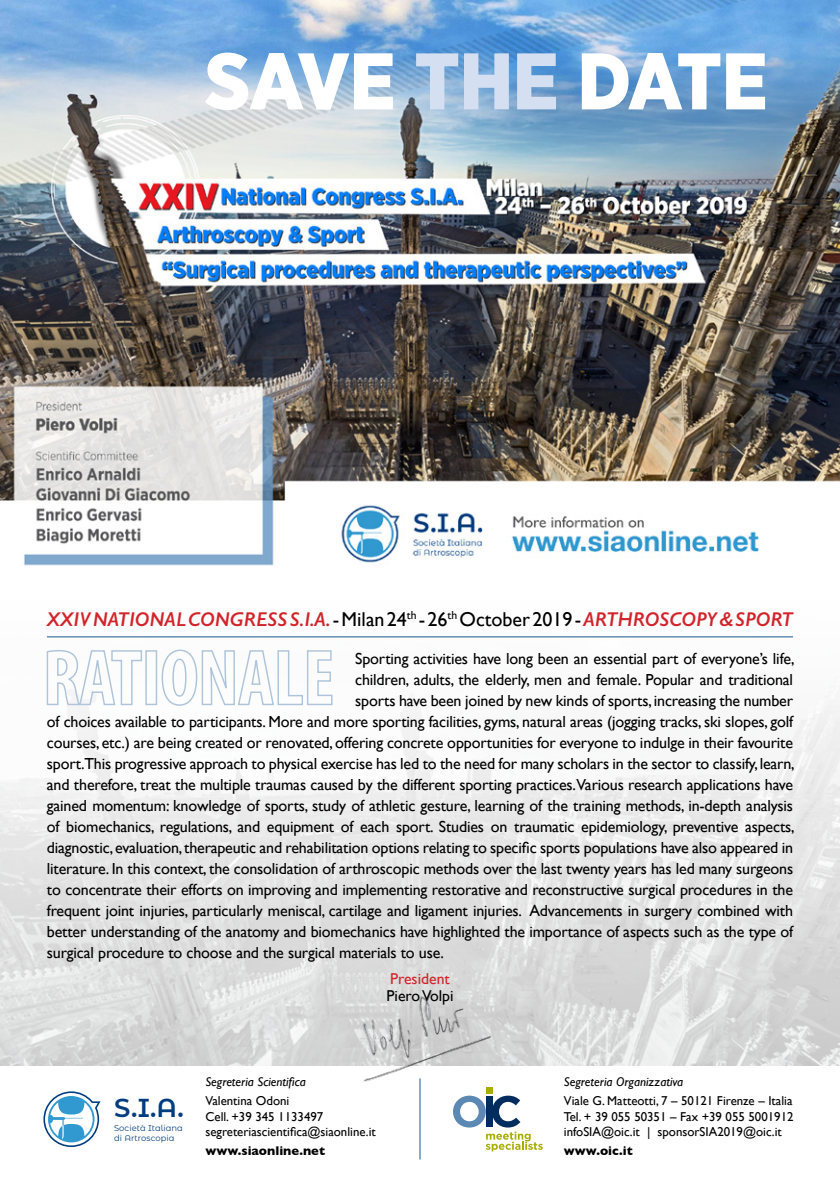
<style>
.page{position:relative;width:840px;height:1191px;background:#fff}
.page>*{position:absolute;margin:0;border:0;box-sizing:border-box;transform-origin:0 0}
.t1{font:900 80px "Gotham Narrow";letter-spacing:-.005em;color:#fff}
.t2{font:600 25.8px "Montserrat Alternates";color:#003d7f}
.t3{font:italic 600 20px "Gill Sans";color:#d2232a}
.t4{font:16px "Gill Sans";letter-spacing:-.01em;color:#000}
.t5{font:15.8px "Gill Sans";color:#000}
.t6{font:15.8px "Gill Sans";color:#d2232a}
.t7{font:12.8px/15.8px "Gill Sans";color:#000}
.t8{font:italic 12.8px "Gill Sans";color:#000}
.t9{font:700 12.8px "Gill Sans";color:#000}
.t10{font:8.4px/9.6px "Montserrat Alternates";letter-spacing:.01em;color:#003d7f}
.s1{color:#d4dff2}
.s2{font-weight:400;font-style:normal;color:#000}
</style>
<div class="page">
<img style="left:0;top:0;width:839px;height:566px">
<img style="left:0;top:636px;width:839px;height:429px">
<img style="left:356px;top:983px;width:141px;height:101px">
<hr style="left:47px;top:636px;width:745px;height:1px;background:#5b89b4">
<svg style="left:43px;top:1091px;width:57px;height:56px"></svg>
<hr style="left:419px;top:1078px;width:1px;height:81px;background:#5b89b4">
<div style="left:485px;top:1087px;width:7px;height:6px;background:#a8ad00"></div>
<svg style="left:453px;top:1095px;width:89px;height:56px"></svg>
<svg style="left:46px;top:649px;width:287px;height:57px"></svg>
<h1 class="t1" style="left:205px;top:28px;width:564px">SAVE <span class="s1">THE</span> DATE</h1>
<p class="t3" style="left:47px;top:607px;width:747px">XXIV NATIONAL CONGRESS S.I.A. <span class="s2">- Milan 24</span><sup>th</sup> <span class="s2">- 26</span><sup>th</sup> <span class="s2">October 2019 -</span> ARTHROSCOPY &amp; SPORT</p>
<p class="t4" style="left:355px;top:649px;width:440px">Sporting activities have long been an essential part of everyone’s life,</p>
<p class="t4" style="left:355px;top:670px;width:439px">children, adults, the elderly, men and female. Popular and traditional</p>
<p class="t4" style="left:355px;top:691px;width:439px">sports have been joined by new kinds of sports, increasing the number</p>
<p class="t4" style="left:47px;top:712px;width:747px">of choices available to participants. More and more sporting facilities, gyms, natural areas (jogging tracks, ski slopes, golf</p>
<p class="t4" style="left:47px;top:733px;width:747px">courses, etc.) are being created or renovated, offering concrete opportunities for everyone to indulge in their favourite</p>
<p class="t4" style="left:47px;top:754px;width:749px">sport.This progressive approach to physical exercise has led to the need for many scholars in the sector to classify, learn,</p>
<p class="t4" style="left:47px;top:775px;width:747px">and therefore, treat the multiple traumas caused by the different sporting practices.Various research applications have</p>
<p class="t4" style="left:47px;top:796px;width:747px">gained momentum: knowledge of sports, study of athletic gesture, learning of the training methods, in-depth analysis</p>
<p class="t4" style="left:47px;top:817px;width:748px">of biomechanics, regulations, and equipment of each sport. Studies on traumatic epidemiology, preventive aspects,</p>
<p class="t4" style="left:47px;top:838px;width:747px">diagnostic, evaluation, therapeutic and rehabilitation options relating to specific sports populations have also appeared in</p>
<p class="t4" style="left:47px;top:859px;width:747px">literature. In this context, the consolidation of arthroscopic methods over the last twenty years has led many surgeons</p>
<p class="t4" style="left:47px;top:880px;width:747px">to concentrate their efforts on improving and implementing restorative and reconstructive surgical procedures in the</p>
<p class="t4" style="left:47px;top:901px;width:747px">frequent joint injuries, particularly meniscal, cartilage and ligament injuries. Advancements in surgery combined with</p>
<p class="t4" style="left:47px;top:922px;width:747px">better understanding of the anatomy and biomechanics have highlighted the importance of aspects such as the type of</p>
<p class="t4" style="left:47px;top:943px;width:398px">surgical procedure to choose and the surgical materials to use.</p>
<p class="t6" style="left:390px;top:969px;width:61px">President</p>
<p class="t5" style="left:386px;top:986px;width:68px">Piero Volpi</p>
<h2 class="t2" style="left:114px;top:1090px;width:71px">S.I.A.</h2>
<p class="t10" style="left:114px;top:1123px;width:70px">Società Italiana di Artroscopia</p>
<p class="t8" style="left:205px;top:1074px;width:102px">Segreteria Scientifica</p>
<p class="t7" style="left:205px;top:1092px;width:172px">Valentina Odoni<br>Cell. +39 345 1133497 segreteriascientifica@siaonline.it</p>
<p class="t9" style="left:205px;top:1140px;width:121px">www.siaonline.net</p>
<p class="t8" style="left:563px;top:1074px;width:121px">Segreteria Organizzativa</p>
<p class="t7" style="left:563px;top:1092px;width:231px;text-align:justify">Viale G. Matteotti, 7 – 50121 Firenze – Italia Tel. + 39 055 50351 – Fax +39 055 5001912 infoSIA@oic.it | sponsorSIA2019@oic.it</p>
<p class="t9" style="left:563px;top:1140px;width:70px">www.oic.it</p>
</div>
